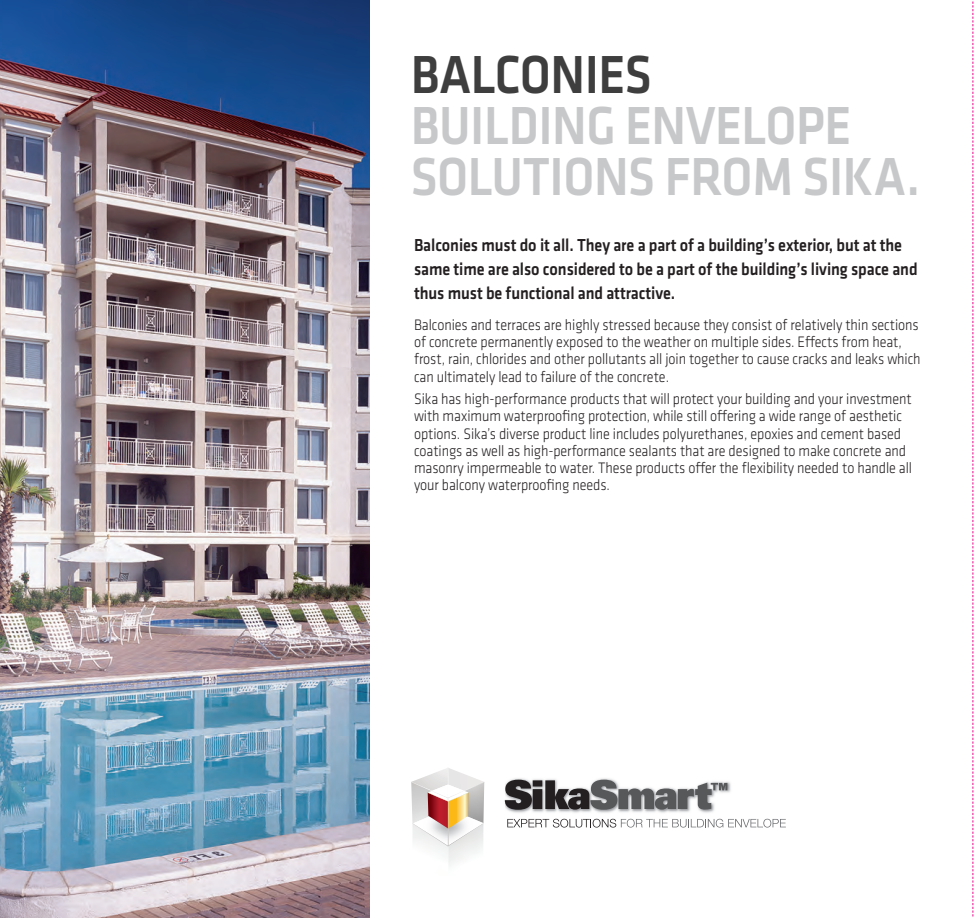
<style>
.page{position:relative;width:974px;height:918px;background:#fff}
.page>*{position:absolute;margin:0;border:0;box-sizing:border-box;transform-origin:0 0}
.t1{font:500 55.5px/51px "Klavika";letter-spacing:-.01em;color:#c7c8ca;scale:.9 1}
.t2{font:500 55.5px "Klavika";letter-spacing:-.01em;color:#3e3e3f;scale:.9 1}
.t3{font:500 18px/24px "Klavika";letter-spacing:-.005em;color:#231f20;scale:.9 1}
.t4{font:300 15.75px/17.2px "Klavika";letter-spacing:-.005em;color:#231f20;scale:.9 1}
</style>
<div class="page">
<img style="left:0;top:0;width:369px;height:918px">
<svg style="left:411px;top:768px;width:73px;height:78px"></svg>
<img style="left:508px;top:778px;width:223px;height:35px">
<svg style="left:504px;top:780px;width:223px;height:30px"></svg>
<svg style="left:507px;top:819px;width:278px;height:9px"></svg>
<svg style="left:972px;top:1px;width:1px;height:916px"></svg>
<h1 class="t2" style="left:410px;top:38px;width:269px">BALCONIES</h1>
<h1 class="t1" style="left:410px;top:99px;width:567px">BUILDING ENVELOPE<br>SOLUTIONS FROM SIKA.</h1>
<p class="t3" style="left:414px;top:233px;width:561px">Balconies must do it all. They are a part of a building’s exterior, but at the same time are also considered to be a part of the building’s living space and thus must be functional and attractive.</p>
<p class="t4" style="left:414px;top:316px;width:564px">Balconies and terraces are highly stressed because they consist of relatively thin sections of concrete permanently exposed to the weather on multiple sides. Effects from heat, frost, rain, chlorides and other pollutants all join together to cause cracks and leaks which can ultimately lead to failure of the concrete.</p>
<p class="t4" style="left:414px;top:390px;width:555px">Sika has high-performance products that will protect your building and your investment with maximum waterproofing protection, while still offering a wide range of aesthetic options. Sika’s diverse product line includes polyurethanes, epoxies and cement based coatings as well as high-performance sealants that are designed to make concrete and masonry impermeable to water. These products offer the flexibility needed to handle all your balcony waterproofing needs.</p>
</div>
